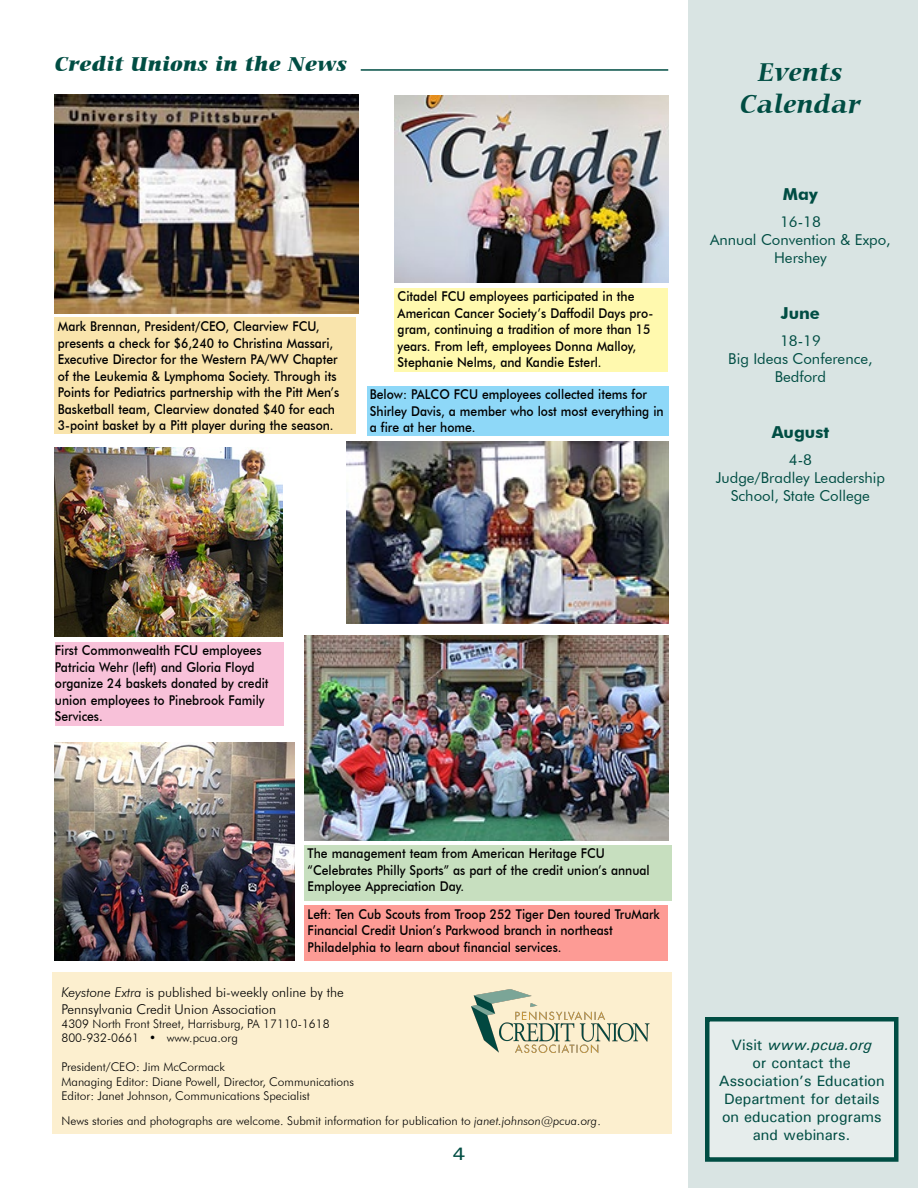
<style>
.page{position:relative;width:918px;height:1188px;background:#fff}
.page>*{position:absolute;margin:0;border:0;box-sizing:border-box;transform-origin:0 0}
.t1{font:italic 700 27px/32.4px "Carmina BT";color:#004d43;text-align:center}
.t2{font:italic 900 21px "Carmina BT";color:#004d43}
.t3{font:500 18px "Univers";color:#004d43;scale:1.15 1}
.t4{font:700 16.5px "Futura BT";color:#004d43}
.t5{font:15px/18px "Futura BT";color:#004d43;text-align:center}
.t6{font:500 15px/18px "Univers";color:#004d43;text-align:center}
.t7{font:500 13.5px/16.5px "Futura BT";color:#000;scale:.9 1}
.t8{font:300 13.5px/16.2px "Futura BT";color:#000}
.t9{font:300 12px/14.4px "Futura BT";color:#000}
.s1{font-style:italic}
</style>
<div class="page">
<div style="left:688px;top:0;width:230px;height:1188px;background:#d9e4e3"></div>
<div style="left:707px;top:1019px;width:189px;height:141px;background:#e6edec"></div>
<div style="left:705px;top:1017px;width:193px;height:145px;border:4px solid #004d43"></div>
<hr style="left:917px;top:0;width:1px;height:1188px;background:#004d43">
<div style="left:52px;top:972px;width:620px;height:162px;background:#fcefcf"></div>
<img style="left:471px;top:989px;width:179px;height:64px">
<hr style="left:361px;top:69px;width:307px;height:2px;background:#004d43">
<img style="left:305px;top:636px;width:363px;height:205px">
<img style="left:395px;top:95px;width:273px;height:188px">
<img style="left:55px;top:448px;width:227px;height:189px">
<img style="left:54px;top:94px;width:304px;height:220px">
<img style="left:347px;top:441px;width:321px;height:182px">
<img style="left:55px;top:742px;width:240px;height:219px">
<div style="left:305px;top:845px;width:367px;height:56px;background:#c7dfbf"></div>
<div style="left:55px;top:318px;width:301px;height:116px;background:#f9e4ac"></div>
<div style="left:395px;top:288px;width:273px;height:84px;background:#fff9ae"></div>
<div style="left:55px;top:642px;width:229px;height:84px;background:#f8c1d9"></div>
<div style="left:367px;top:386px;width:301px;height:50px;background:#8ed8f8"></div>
<div style="left:305px;top:905px;width:363px;height:56px;background:#fd9b95"></div>
<p class="t2" style="left:55px;top:51px;width:294px">Credit Unions in the News</p>
<p class="t7" style="left:58px;top:318px;width:314px">Mark Brennan, President/CEO, Clearview FCU, presents a check for $6,240 to Christina Massari, Executive Director for the Western PA/WV Chapter of the Leukemia &amp; Lymphoma Society. Through its Points for Pediatrics partnership with the Pitt Men’s Basketball team, Clearview donated $40 for each 3-point basket by a Pitt player during the season.</p>
<p class="t7" style="left:398px;top:288px;width:286px">Citadel FCU employees participated in the American Cancer Society’s Daffodil Days pro&shy;gram, continuing a tradition of more than 15 years. From left, employees Donna Malloy, Stephanie Nelms, and Kandie Esterl.</p>
<p class="t7" style="left:370px;top:386px;width:328px">Below: PALCO FCU employees collected items for<br>Shirley Davis, a member who lost most everything in a fire at her home.</p>
<p class="t1" style="left:740px;top:56px;width:122px">Events<br>Calendar</p>
<p class="t4" style="left:783px;top:184px;width:36px">May</p>
<p class="t5" style="left:710px;top:213px;width:182px">16-18<br>Annual Convention &amp; Expo,<br>Hershey</p>
<p class="t4" style="left:781px;top:303px;width:41px">June</p>
<p class="t5" style="left:728px;top:331px;width:146px">18-19<br>Big Ideas Conference,<br>Bedford</p>
<p class="t4" style="left:772px;top:422px;width:59px">August</p>
<p class="t5" style="left:716px;top:450px;width:171px">4-8<br>Judge/Bradley Leadership<br>School, State College</p>
<p class="t7" style="left:55px;top:642px;width:239px">First Commonwealth FCU employees<br>Patricia Wehr (left) and Gloria Floyd organize 24 baskets donated by credit union employees to Pinebrook Family<br>Services.</p>
<p class="t7" style="left:308px;top:845px;width:382px">The management team from American Heritage FCU “Celebrates Philly Sports” as part of the credit union’s annual<br>Employee Appreciation Day.</p>
<p class="t7" style="left:308px;top:905px;width:393px">Left: Ten Cub Scouts from Troop 252 Tiger Den toured TruMark<br>Financial Credit Union’s Parkwood branch in northeast<br>Philadelphia to learn about financial services.</p>
<p class="t8" style="left:62px;top:984px;width:284px"><span class="s1">Keystone Extra</span> is published bi-weekly online by the<br>Pennsylvania Credit Union Association</p>
<p class="t9" style="left:62px;top:1016px;width:270px">4309 North Front Street, Harrisburg, PA 17110-1618<br>800-932-0661 • www.pcua.org</p>
<p class="t9" style="left:62px;top:1060px;width:294px">President/CEO: Jim McCormack<br>Managing Editor: Diane Powell, Director, Communications<br>Editor: Janet Johnson, Communications Specialist</p>
<p class="t9" style="left:62px;top:1113px;width:541px">News stories and photographs are welcome. Submit information for publication to <span class="s1">janet.johnson@pcua.org</span>.</p>
<p class="t3" style="left:453px;top:1142px;width:13px">4</p>
<p class="t6" style="left:719px;top:1035px;width:168px">Visit <span class="s1">www.pcua.org<br></span>or contact the<br>Association’s Education<br>Department for details on education programs and webinars.</p>
</div>
